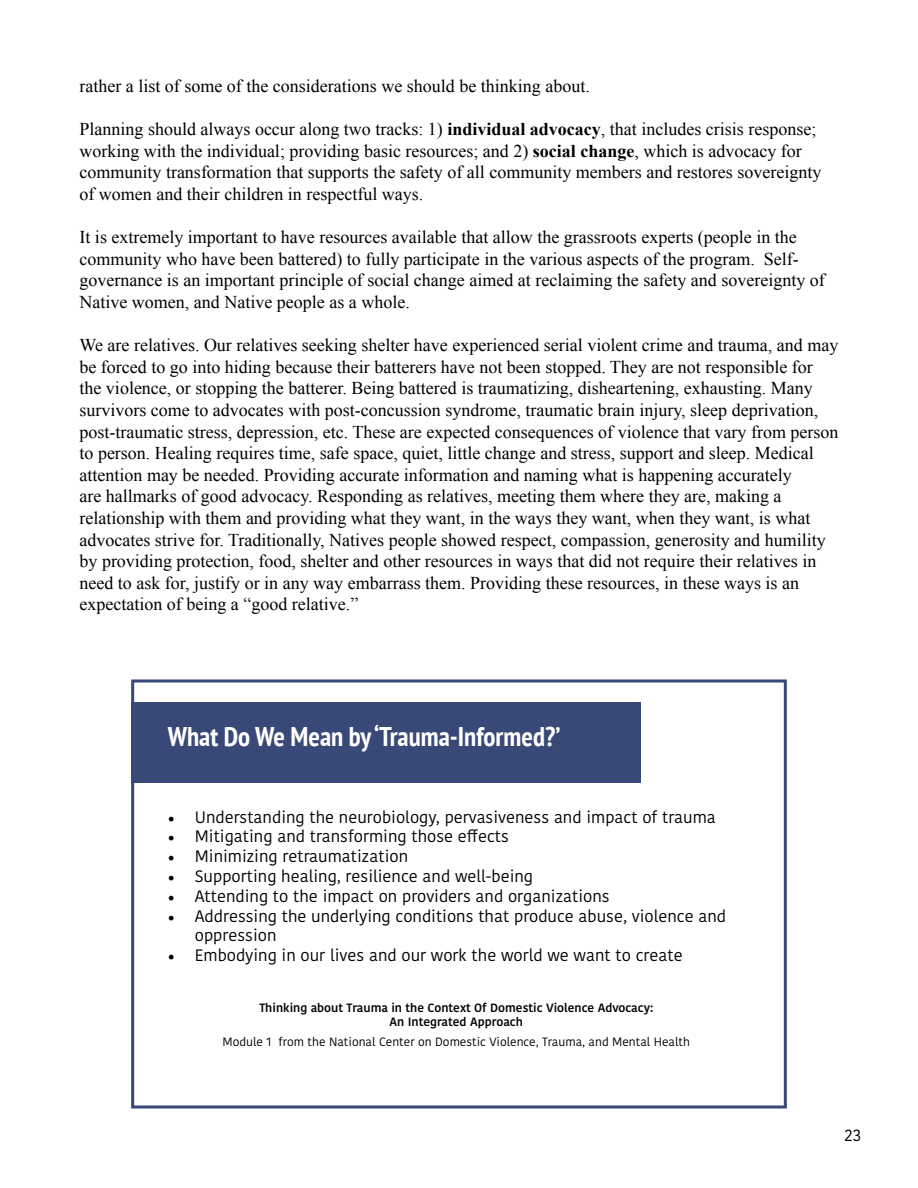
<style>
.page{position:relative;width:918px;height:1188px;background:#fff}
.page>*{position:absolute;margin:0;border:0;box-sizing:border-box;transform-origin:0 0}
.t1{font:700 condensed 27px "PT Sans";color:#fff}
.t2{font:18px/21.6px "Times New Roman";color:#000}
.t3{font:16.5px/19.8px "Kohinoor Devanagari";color:#000}
.t4{font:600 12px/14.4px "Kohinoor Devanagari";color:#000;text-align:center}
.t5{font:12px "Kohinoor Devanagari";color:#000}
.s1{font-weight:700}
.s2{font-family:"Minion Pro";font-size:18px}
</style>
<div class="page">
<div style="left:131px;top:702px;width:509px;height:81px;background:#384978"></div>
<div style="left:131px;top:680px;width:656px;height:428px;border:3px solid #384978"></div>
<p class="t2" style="left:80px;top:75px;width:512px">rather a list of some of the considerations we should be thinking about.</p>
<p class="t2" style="left:80px;top:118px;width:743px">Planning should always occur along two tracks: 1) <span class="s1">individual advocacy</span>, that includes crisis response; working with the individual; providing basic resources; and 2) <span class="s1">social change</span>, which is advocacy for community transformation that supports the safety of all community members and restores sovereignty of women and their children in respectful ways.</p>
<p class="t2" style="left:80px;top:226px;width:747px">It is extremely important to have resources available that allow the grassroots experts (people in the community who have been battered) to fully participate in the various aspects of the program. Self&shy;governance is an important principle of social change aimed at reclaiming the safety and sovereignty of Native women, and Native people as a whole.</p>
<p class="t2" style="left:80px;top:334px;width:761px">We are relatives. Our relatives seeking shelter have experienced serial violent crime and trauma, and may be forced to go into hiding because their batterers have not been stopped. They are not responsible for the violence, or stopping the batterer. Being battered is traumatizing, disheartening, exhausting. Many survivors come to advocates with post-concussion syndrome, traumatic brain injury, sleep deprivation, post-traumatic stress, depression, etc. These are expected consequences of violence that vary from person to person. Healing requires time, safe space, quiet, little change and stress, support and sleep. Medical attention may be needed. Providing accurate information and naming what is happening accurately<br>are hallmarks of good advocacy. Responding as relatives, meeting them where they are, making a relationship with them and providing what they want, in the ways they want, when they want, is what advocates strive for. Traditionally, Natives people showed respect, compassion, generosity and humility by providing protection, food, shelter and other resources in ways that did not require their relatives in need to ask for, justify or in any way embarrass them. Providing these resources, in these ways is an expectation of being a “good relative.”</p>
<h1 class="t1" style="left:168px;top:719px;width:394px">What Do We Mean by ‘Trauma-Informed?’</h1>
<p class="t3" style="left:168px;top:807px;width:550px"><span class="s2">•</span> Understanding the neurobiology, pervasiveness and impact of trauma</p>
<p class="t3" style="left:168px;top:827px;width:343px"><span class="s2">•</span> Mitigating and transforming those effects</p>
<p class="t3" style="left:168px;top:847px;width:242px"><span class="s2">•</span> Minimizing retraumatization</p>
<p class="t3" style="left:168px;top:866px;width:367px"><span class="s2">•</span> Supporting healing, resilience and well-being</p>
<p class="t3" style="left:168px;top:886px;width:443px"><span class="s2">•</span> Attending to the impact on providers and organizations</p>
<p class="t3" style="left:195px;top:906px;width:533px;text-indent:-27px"><span class="s2">•</span> Addressing the underlying conditions that produce abuse, violence and oppression</p>
<p class="t3" style="left:168px;top:946px;width:516px"><span class="s2">•</span> Embodying in our lives and our work the world we want to create</p>
<p class="t4" style="left:259px;top:1000px;width:395px">Thinking about Trauma in the Context Of Domestic Violence Advocacy:<br>An Integrated Approach</p>
<p class="t5" style="left:223px;top:1035px;width:469px">Module 1 from the National Center on Domestic Violence, Trauma, and Mental Health</p>
<p class="t3" style="left:844px;top:1125px;width:18px">23</p>
</div>
